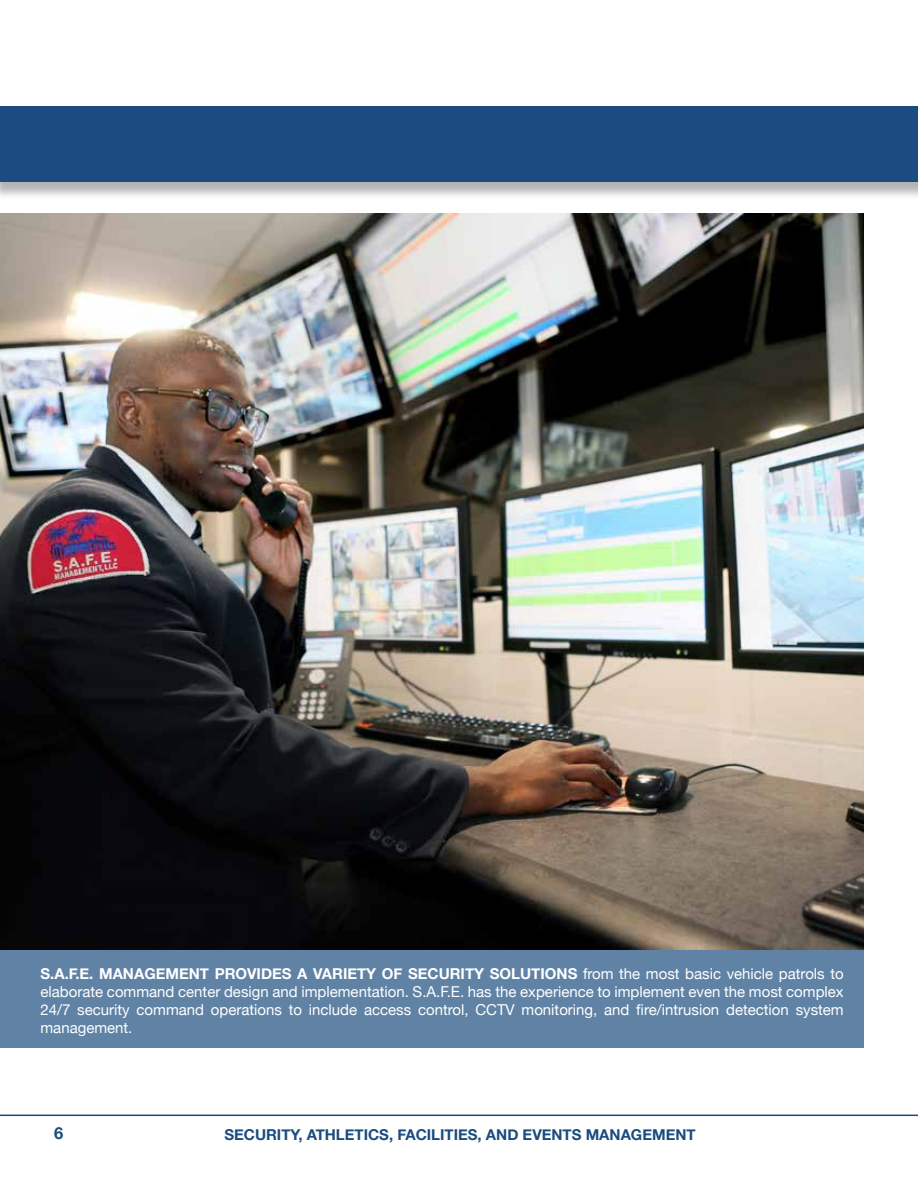
<style>
.page{position:relative;width:918px;height:1188px;background:#fff}
.page>*{position:absolute;margin:0;border:0;box-sizing:border-box;transform-origin:0 0}
.t1{font:700 16.5px "Helvetica Neue";color:#1a4c7f}
.t2{font:15px/18px "Helvetica Neue";color:#fff;text-align:justify}
.t3{font:700 15px "Helvetica Neue";color:#1a4c7f}
.s1{font-weight:700}
</style>
<div class="page">
<img style="left:0;top:214px;width:864px;height:736px">
<div style="left:0;top:108px;width:918px;height:92px;background:#000;opacity:.3"></div>
<div style="left:0;top:106px;width:918px;height:75px;background:#1a4c7f"></div>
<hr style="left:0;top:1115px;width:918px;height:1px;background:#1a4c7f">
<div style="left:0;top:950px;width:864px;height:98px;background:#5f82a5"></div>
<p class="t2" style="left:40px;top:966px;width:805px"><span class="s1">S.A.F.E. MANAGEMENT PROVIDES A VARIETY OF SECURITY SOLUTIONS</span> from the most basic vehicle patrols to elaborate command center design and implementation. S.A.F.E. has the experience to implement even the most complex 24/7 security command operations to include access control, CCTV monitoring, and fire/intrusion detection system management.</p>
<p class="t1" style="left:54px;top:1120px;width:11px">6</p>
<p class="t3" style="left:224px;top:1123px;width:473px">SECURITY, ATHLETICS, FACILITIES, AND EVENTS MANAGEMENT</p>
</div>
